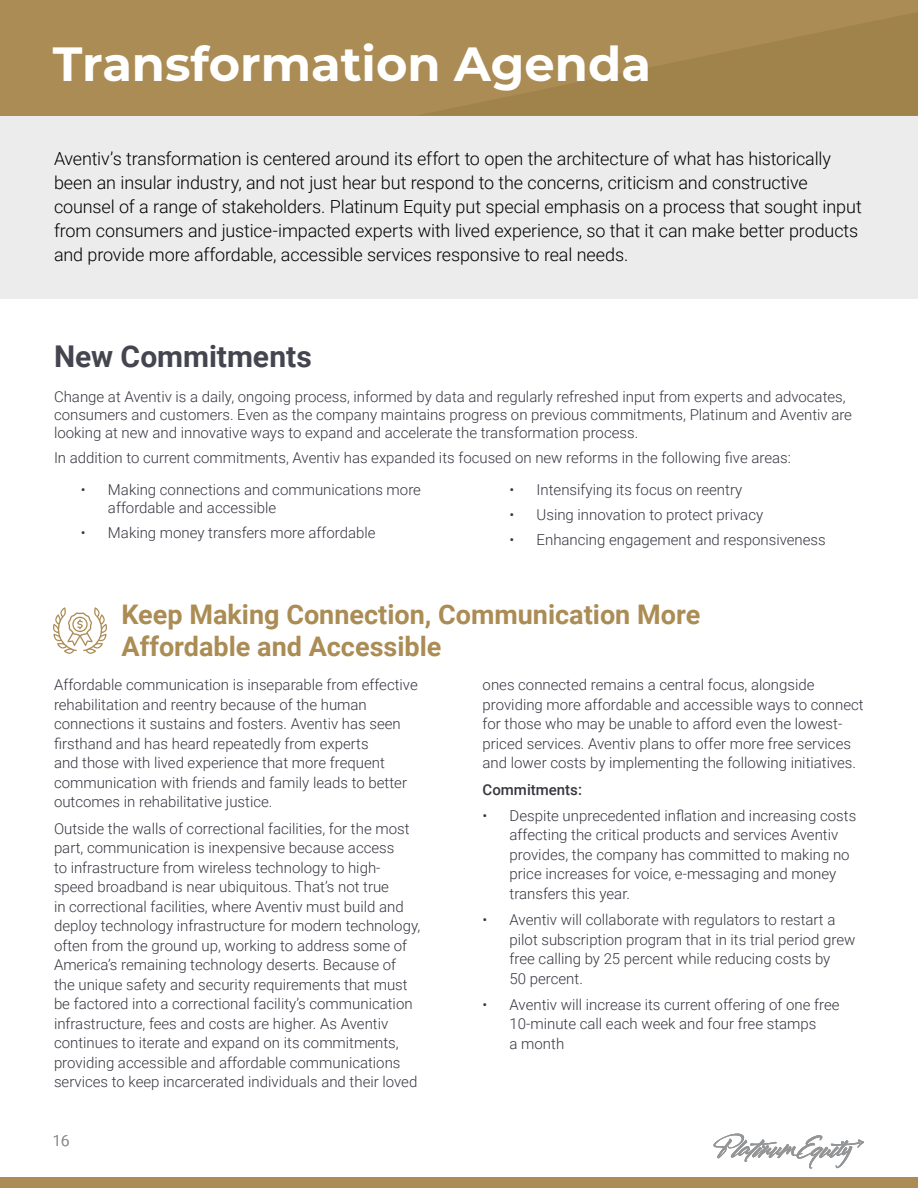
<style>
.page{position:relative;width:918px;height:1188px;background:#fff}
.page>*{position:absolute;margin:0;border:0;box-sizing:border-box;transform-origin:0 0}
.t1{font:700 48px "Montserrat";color:#fff}
.t2{font:700 30px "Roboto";color:#45454f}
.t3{font:700 27px/32.4px "Roboto";color:#ab8c54}
.t4{font:300 18px/24px "Roboto";letter-spacing:-.01em;color:#000}
.t5{font:300 15px/19.5px "Roboto";color:#363640}
.t6{font:500 15px "Roboto";color:#363640}
.t7{font:300 15px "Roboto";color:#939597}
</style>
<div class="page">
<div style="left:0;top:92px;width:918px;height:206px;background:#ececed"></div>
<svg style="left:53px;top:607px;width:54px;height:47px"></svg>
<div style="left:0;top:0;width:918px;height:116px;background:#ab8c54"></div>
<svg style="left:423px;top:13px;width:495px;height:102px;fill:#a0824b"></svg>
<div style="left:0;top:1178px;width:918px;height:10px;background:#ab8c54"></div>
<svg style="left:713px;top:1133px;width:151px;height:36px"></svg>
<h1 class="t1" style="left:53px;top:29px;width:600px">Transformation Agenda</h1>
<p class="t4" style="left:54px;top:146px;width:809px">Aventiv’s transformation is centered around its effort to open the architecture of what has historically been an insular industry, and not just hear but respond to the concerns, criticism and constructive counsel of a range of stakeholders. Platinum Equity put special emphasis on a process that sought input from consumers and justice-impacted experts with lived experience, so that it can make better products and provide more affordable, accessible services responsive to real needs.</p>
<h2 class="t2" style="left:54px;top:335px;width:259px">New Commitments</h2>
<p class="t5" style="left:54px;top:387px;width:800px;line-height:18px">Change at Aventiv is a daily, ongoing process, informed by data and regularly refreshed input from experts and advocates, consumers and customers. Even as the company maintains progress on previous commitments, Platinum and Aventiv are looking at new and innovative ways to expand and accelerate the transformation process.</p>
<p class="t5" style="left:54px;top:447px;width:739px">In addition to current commitments, Aventiv has expanded its focused on new reforms in the following five areas:</p>
<p class="t5" style="left:108px;top:480px;width:315px;line-height:18px;text-indent:-27px">• Making connections and communications more affordable and accessible</p>
<p class="t5" style="left:81px;top:522px;width:296px">• Making money transfers more affordable</p>
<p class="t5" style="left:510px;top:480px;width:234px">• Intensifying its focus on reentry</p>
<p class="t5" style="left:510px;top:504px;width:255px">• Using innovation to protect privacy</p>
<p class="t5" style="left:510px;top:529px;width:318px">• Enhancing engagement and responsiveness</p>
<h3 class="t3" style="left:122px;top:597px;width:580px">Keep Making Connection, Communication More<br>Affordable and Accessible</h3>
<p class="t5" style="left:54px;top:675px;width:365px">Affordable communication is inseparable from effective rehabilitation and reentry because of the human connections it sustains and fosters. Aventiv has seen firsthand and has heard repeatedly from experts<br>and those with lived experience that more frequent communication with friends and family leads to better outcomes in rehabilitative justice.</p>
<p class="t5" style="left:54px;top:818px;width:368px">Outside the walls of correctional facilities, for the most part, communication is inexpensive because access<br>to infrastructure from wireless technology to high&shy;speed broadband is near ubiquitous. That’s not true<br>in correctional facilities, where Aventiv must build and deploy technology infrastructure for modern technology, often from the ground up, working to address some of America’s remaining technology deserts. Because of the unique safety and security requirements that must be factored into a correctional facility’s communication infrastructure, fees and costs are higher. As Aventiv continues to iterate and expand on its commitments, providing accessible and affordable communications services to keep incarcerated individuals and their loved</p>
<p class="t5" style="left:483px;top:675px;width:383px">ones connected remains a central focus, alongside providing more affordable and accessible ways to connect for those who may be unable to afford even the lowest&shy;priced services. Aventiv plans to offer more free services and lower costs by implementing the following initiatives.</p>
<p class="t6" style="left:483px;top:779px;width:101px">Commitments:</p>
<p class="t5" style="left:510px;top:805px;width:348px;text-indent:-27px">• Despite unprecedented inflation and increasing costs affecting the critical products and services Aventiv provides, the company has committed to making no price increases for voice, e-messaging and money transfers this year.</p>
<p class="t5" style="left:510px;top:910px;width:347px;text-indent:-27px">• Aventiv will collaborate with regulators to restart a pilot subscription program that in its trial period grew free calling by 25 percent while reducing costs by<br>50 percent.</p>
<p class="t5" style="left:510px;top:994px;width:331px;text-indent:-27px">• Aventiv will increase its current offering of one free<br>10-minute call each week and four free stamps<br>a month</p>
<p class="t7" style="left:53px;top:1130px;width:18px">16</p>
</div>
